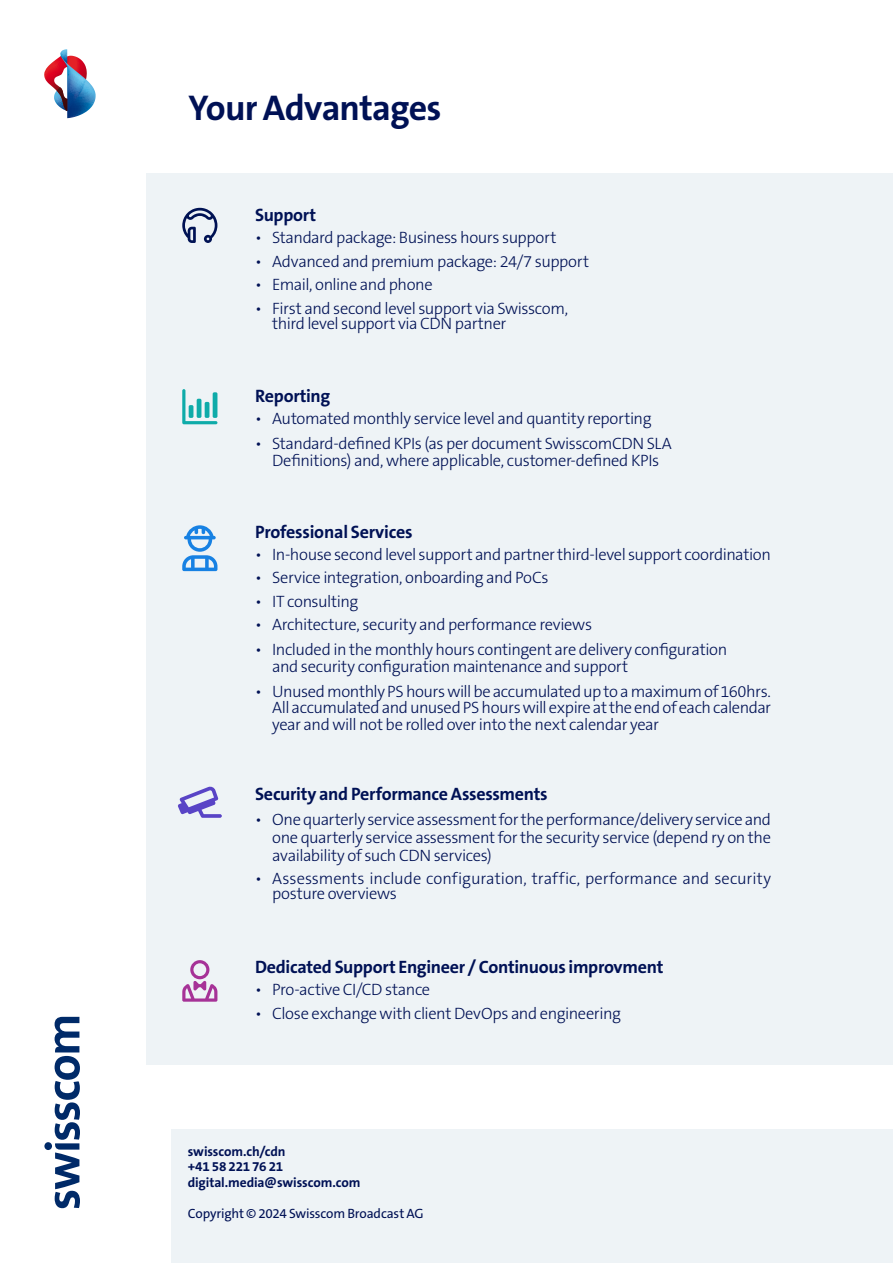
<style>
.page{position:relative;width:893px;height:1263px;background:#fff}
.page>*{position:absolute;margin:0;border:0;box-sizing:border-box;transform-origin:0 0}
.t1{font:700 36px "The Sans B W7";letter-spacing:-.02em;color:#015}
.t2{font:700 18px "The Sans B W7";letter-spacing:-.015em;color:#015}
.t3{font:300 16.5px/16.5px "The Sans B W3";letter-spacing:-.02em;color:#015}
.t4{font:700 13.5px/15.5px "The Sans B W7";letter-spacing:-.01em;color:#015}
.t5{font:13.5px "The Sans B W5 Plain";letter-spacing:-.01em;color:#015}
</style>
<div class="page">
<div style="left:171px;top:1129px;width:722px;height:134px;background:#eef3f6"></div>
<div style="left:147px;top:173px;width:746px;height:891px;background:#eef3f6"></div>
<svg style="left:182px;top:208px;width:35px;height:35px"></svg>
<svg style="left:182px;top:525px;width:35px;height:46px"></svg>
<svg style="left:178px;top:786px;width:44px;height:32px"></svg>
<svg style="left:182px;top:960px;width:35px;height:42px"></svg>
<svg style="left:182px;top:389px;width:35px;height:35px"></svg>
<svg style="left:44px;top:1017px;width:36px;height:191px"></svg>
<svg style="left:44px;top:49px;width:52px;height:69px"></svg>
<h1 class="t1" style="left:189px;top:84px;width:255px">Your Advantages</h1>
<p class="t2" style="left:255px;top:203px;width:63px">Support</p>
<p class="t3" style="left:255px;top:229px;width:303px">• Standard package: Business hours support</p>
<p class="t3" style="left:255px;top:253px;width:336px">• Advanced and premium package: 24/7 support</p>
<p class="t3" style="left:255px;top:276px;width:179px">• Email, online and phone</p>
<p class="t3" style="left:272px;top:301px;width:297px;line-height:15px;text-indent:-17px">• First and second level support via Swisscom, third level support via CDN partner</p>
<p class="t2" style="left:255px;top:385px;width:77px">Reporting</p>
<p class="t3" style="left:255px;top:411px;width:398px">• Automated monthly service level and quantity reporting</p>
<p class="t3" style="left:255px;top:436px;width:418px;text-align:center">• Standard-defined KPIs (as per document SwisscomCDN SLA<br>Definitions) and, where applicable, customer-defined KPIs</p>
<p class="t2" style="left:255px;top:520px;width:159px">Professional Services</p>
<p class="t3" style="left:255px;top:546px;width:517px">• In-house second level support and partner third-level support coordination</p>
<p class="t3" style="left:255px;top:569px;width:295px">• Service integration, onboarding and PoCs</p>
<p class="t3" style="left:255px;top:593px;width:105px">• IT consulting</p>
<p class="t3" style="left:255px;top:616px;width:338px">• Architecture, security and performance reviews</p>
<p class="t3" style="left:272px;top:641px;width:457px;text-indent:-17px">• Included in the monthly hours contingent are delivery configuration and security configuration maintenance and support</p>
<p class="t3" style="left:272px;top:683px;width:500px;text-align:justify;text-indent:-17px">• Unused monthly PS hours will be accumulated up to a maximum of 160hrs.<br>All accumulated and unused PS hours will expire at the end of each calendar year and will not be rolled over into the next calendar year</p>
<p class="t2" style="left:255px;top:782px;width:294px">Security and Performance Assessments</p>
<p class="t3" style="left:272px;top:810px;width:500px;line-height:18px;text-align:justify;text-indent:-17px">• One quarterly service assessment for the performance/delivery service and one quarterly service assessment for the security service (depend ry on the availability of such CDN services)</p>
<p class="t3" style="left:272px;top:871px;width:500px;line-height:15px;text-indent:-17px">• Assessments include configuration, traffic, performance and security posture overviews</p>
<p class="t2" style="left:255px;top:956px;width:410px">Dedicated Support Engineer / Continuous improvment</p>
<p class="t3" style="left:255px;top:981px;width:177px">• Pro-active CI/CD stance</p>
<p class="t3" style="left:255px;top:1005px;width:367px">• Close exchange with client DevOps and engineering</p>
<p class="t4" style="left:188px;top:1143px;width:174px">swisscom.ch/cdn<br>+41 58 221 76 21 digital.media@swisscom.com</p>
<p class="t5" style="left:188px;top:1204px;width:237px">Copyright © 2024 Swisscom Broadcast AG</p>
</div>
